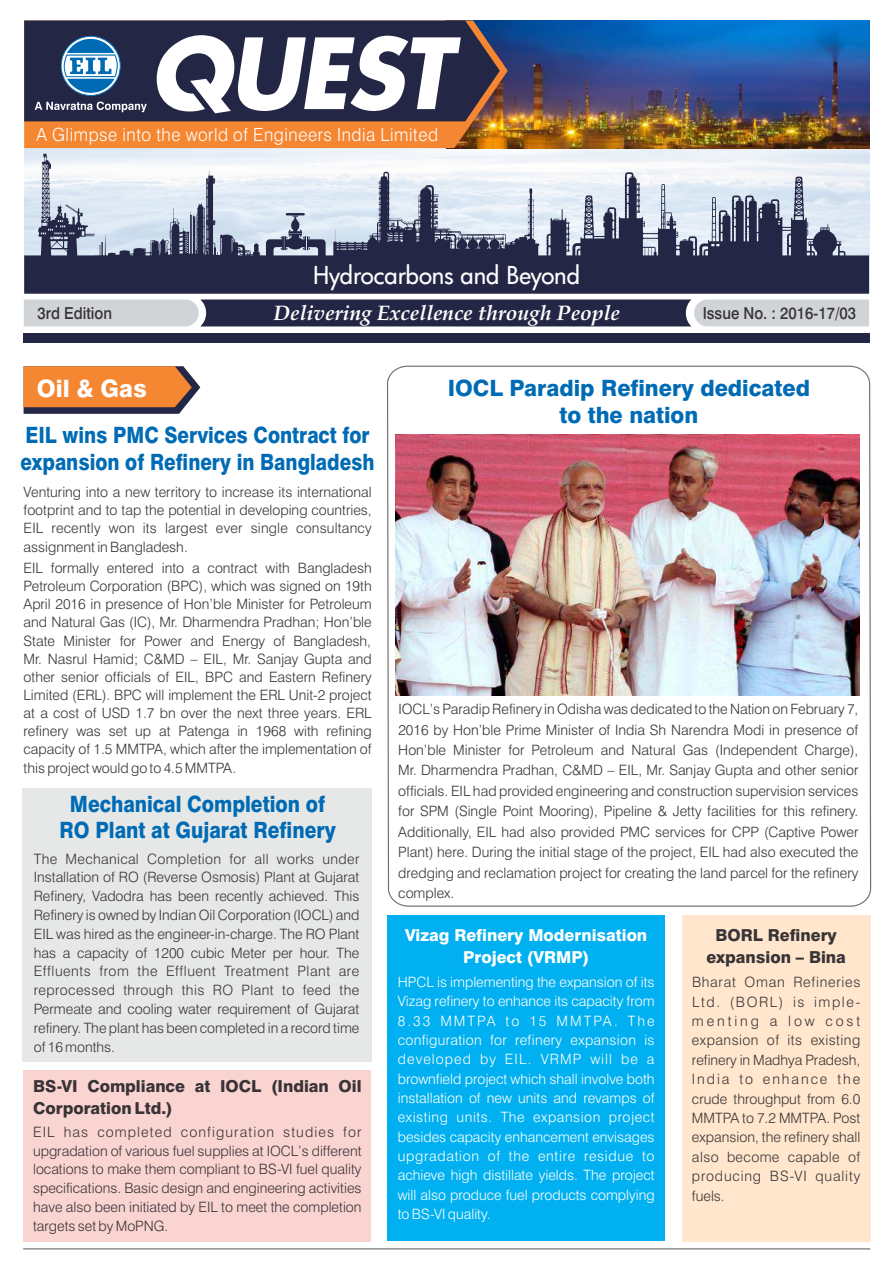
<style>
.page{position:relative;width:893px;height:1263px;background:#fff}
.page>*{position:absolute;margin:0;border:0;box-sizing:border-box;transform-origin:0 0}
.t1{font:500 24px "Futura";letter-spacing:-.005em;color:#fff}
.t2{font:800 24px "Swiss 721 BT";color:#fff}
.t3{font:800 22.5px/26.4px "Swiss 721 BT";color:#006bb5;scale:.86 1}
.t4{font:800 22.5px/26.4px "Swiss 721 BT";color:#006bb5;text-align:center;scale:.87 1}
.t5{font:800 22.5px/26.4px "Swiss 721 BT";color:#006bb5;text-align:center}
.t6{font:italic 700 21px "Book Antiqua";color:#fff}
.t7{font:300 18.15px "Swiss 721 BT";letter-spacing:.03em;color:#fff;scale:.95 1}
.t8{font:800 16.5px/21.8px "Swiss 721 BT";color:#383336}
.t9{font:800 16.5px/22.4px "Swiss 721 BT";color:#fff;text-align:center}
.t10{font:500 16.5px "Swiss 721 BT";color:#383336;scale:.91 1}
.t11{font:300 14.25px/18.8px "Swiss 721 BT";color:#383336;text-align:justify}
.t12{font:300 14.25px/19.4px "Swiss 721 BT";color:#fff;text-align:justify}
</style>
<div class="page">
<img style="left:24px;top:148px;width:845px;height:6px">
<img style="left:508px;top:21px;width:361px;height:127px">
<div style="left:24px;top:333px;width:846px;height:10px;background:#242645"></div>
<svg style="left:24px;top:21px;width:484px;height:127px;background:#e38033"></svg>
<svg style="left:24px;top:21px;width:476px;height:100px;background:#2d2b45"></svg>
<svg style="left:157px;top:35px;width:304px;height:78px"></svg>
<svg style="left:24px;top:154px;width:845px;height:140px;background:#9197a9"></svg>
<svg style="left:35px;top:102px;width:112px;height:10px"></svg>
<svg style="left:61px;top:36px;width:60px;height:60px"></svg>
<svg style="left:24px;top:366px;width:176px;height:48px;background:#d27d41"></svg>
<hr style="left:23px;top:1248px;width:847px;height:1px;background:#737375">
<svg style="left:24px;top:299px;width:845px;height:27px;background:#717486"></svg>
<svg style="left:387px;top:365px;width:485px;height:542px"></svg>
<div style="left:22px;top:788px;width:349px;height:273px;background:#e6e8e8"></div>
<img style="left:396px;top:434px;width:463px;height:262px">
<div style="left:23px;top:1070px;width:348px;height:171px;background:#fad4d1"></div>
<div style="left:388px;top:915px;width:277px;height:326px;background:#00b0f0"></div>
<div style="left:682px;top:915px;width:188px;height:326px;background:#ffe6cc"></div>
<p class="t7" style="left:36px;top:127px;width:424px">A Glimpse into the world of Engineers India Limited</p>
<h1 class="t1" style="left:313px;top:266px;width:268px">Hydrocarbons and Beyond</h1>
<p class="t10" style="left:37px;top:307px;width:84px">3rd Edition</p>
<h3 class="t6" style="left:274px;top:304px;width:347px">Delivering Excellence through People</h3>
<p class="t10" style="left:703px;top:307px;width:170px">Issue No. : 2016-17/03</p>
<h1 class="t2" style="left:37px;top:378px;width:111px">Oil &amp; Gas</h1>
<h2 class="t3" style="left:20px;top:424px;width:413px">EIL wins PMC Services Contract for expansion of Refinery in Bangladesh</h2>
<p class="t11" style="left:24px;top:484px;width:350px;line-height:18.1px">Venturing into a new territory to increase its international footprint and to tap the potential in developing countries, EIL recently won its largest ever single consultancy assignment in Bangladesh.</p>
<p class="t11" style="left:24px;top:560px;width:350px;line-height:18.1px">EIL formally entered into a contract with Bangladesh Petroleum Corporation (BPC), which was signed on 19th April 2016 in presence of Hon’ble Minister for Petroleum and Natural Gas (IC), Mr. Dharmendra Pradhan; Hon’ble State Minister for Power and Energy of Bangladesh, Mr. Nasrul Hamid; C&amp;MD – EIL, Mr. Sanjay Gupta and other senior officials of EIL, BPC and Eastern Refinery Limited (ERL). BPC will implement the ERL Unit-2 project at a cost of USD 1.7 bn over the next three years. ERL refinery was set up at Patenga in 1968 with refining capacity of 1.5 MMTPA, which after the implementation of this project would go to 4.5 MMTPA.</p>
<h2 class="t4" style="left:59px;top:793px;width:319px">Mechanical Completion of<br>RO Plant at Gujarat Refinery</h2>
<p class="t11" style="left:34px;top:850px;width:327px">The Mechanical Completion for all works under Installation of RO (Reverse Osmosis) Plant at Gujarat Refinery, Vadodra has been recently achieved. This Refinery is owned by Indian Oil Corporation (IOCL) and EIL was hired as the engineer-in-charge. The RO Plant has a capacity of 1200 cubic Meter per hour. The Effluents from the Effluent Treatment Plant are reprocessed through this RO Plant to feed the Permeate and cooling water requirement of Gujarat refinery. The plant has been completed in a record time of 16 months.</p>
<p class="t8" style="left:33px;top:1077px;width:330px">BS-VI Compliance at IOCL (Indian Oil<br>Corporation Ltd.)</p>
<p class="t11" style="left:33px;top:1124px;width:330px">EIL has completed configuration studies for upgradation of various fuel supplies at IOCL’s different locations to make them compliant to BS-VI fuel quality specifications. Basic design and engineering activities have also been initiated by EIL to meet the completion targets set by MoPNG.</p>
<h2 class="t5" style="left:448px;top:377px;width:364px">IOCL Paradip Refinery dedicated to the nation</h2>
<p class="t11" style="left:398px;top:700px;width:462px;line-height:20.4px">IOCL’s Paradip Refinery in Odisha was dedicated to the Nation on February 7, 2016 by Hon’ble Prime Minister of India Sh Narendra Modi in presence of Hon’ble Minister for Petroleum and Natural Gas (Independent Charge), Mr. Dharmendra Pradhan, C&amp;MD – EIL, Mr. Sanjay Gupta and other senior officials. EIL had provided engineering and construction supervision services for SPM (Single Point Mooring), Pipeline &amp; Jetty facilities for this refinery.<br>Additionally, EIL had also provided PMC services for CPP (Captive Power Plant) here. During the initial stage of the project, EIL had also executed the dredging and reclamation project for creating the land parcel for the refinery complex.</p>
<p class="t9" style="left:405px;top:925px;width:244px">Vizag Refinery Modernisation<br>Project (VRMP)</p>
<p class="t12" style="left:398px;top:973px;width:258px">HPCL is implementing the expansion of its Vizag refinery to enhance its capacity from 8.33 MMTPA to 15 MMTPA. The configuration for refinery expansion is developed by EIL. VRMP will be a brownfield project which shall involve both installation of new units and revamps of existing units. The expansion project besides capacity enhancement envisages upgradation of the entire residue to achieve high distillate yields. The project will also produce fuel products complying to BS-VI quality.</p>
<p class="t8" style="left:706px;top:925px;width:141px;line-height:22.5px;text-align:center">BORL Refinery expansion – Bina</p>
<p class="t11" style="left:692px;top:974px;width:170px;line-height:19.4px">Bharat Oman Refineries Ltd. (BORL) is imple&shy;menting a low cost expansion of its existing refinery in Madhya Pradesh, India to enhance the crude throughput from 6.0<br>MMTPA to 7.2 MMTPA. Post expansion, the refinery shall also become capable of producing BS-VI quality fuels.</p>
</div>
